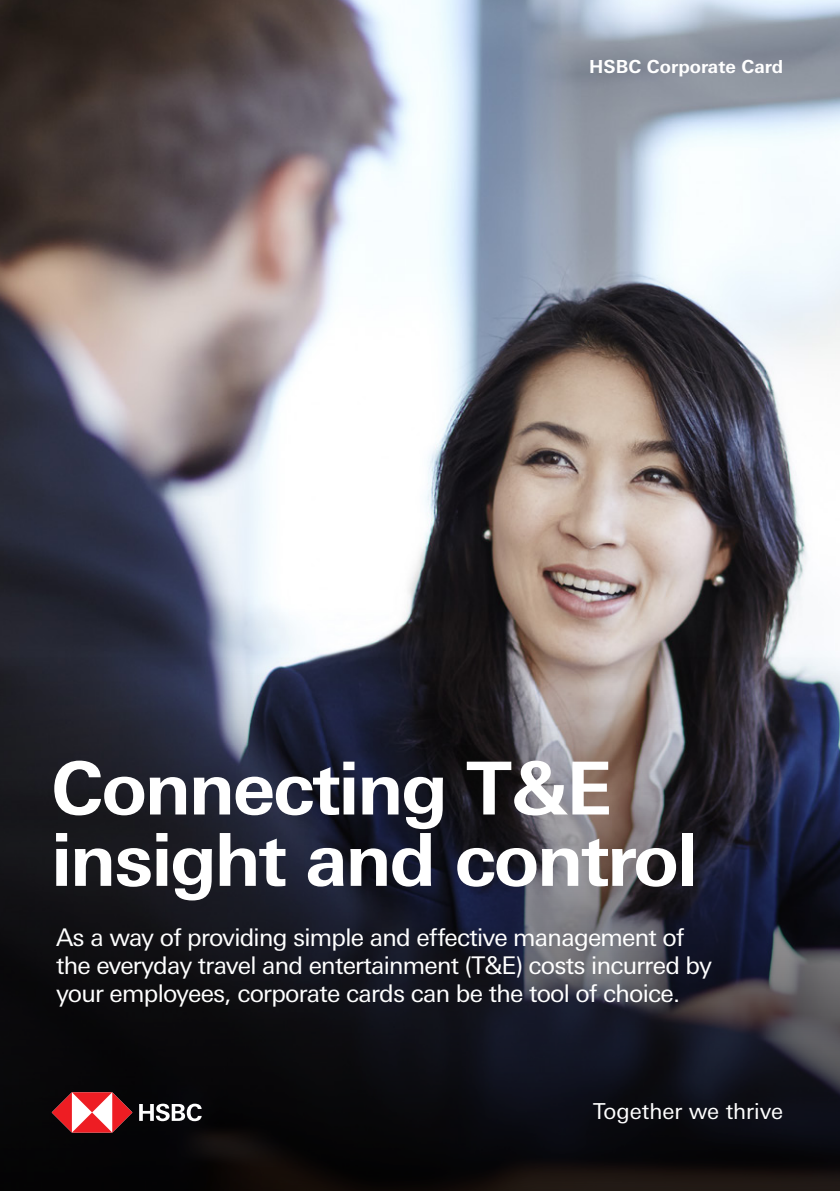
<style>
.page{position:relative;width:840px;height:1191px;background:#fff}
.page>*{position:absolute;margin:0;border:0;box-sizing:border-box;transform-origin:0 0}
.t1{font:700 73px/71.4px "Univers Nextfor HSBC";letter-spacing:-.03em;color:#fff}
.t2{font:24.4px/27.8px "Univers Nextfor HSBC";letter-spacing:-.03em;color:#fff}
.t3{font:22px "Univers Nextfor HSBC";color:#fff}
.t4{font:700 18px "Univers Nextfor HSBC";color:#fff}
</style>
<div class="page">
<img style="left:0;top:0;width:839px;height:658px">
<svg style="left:0;top:658px;width:839px;height:533px;background:#25242d"></svg>
<svg style="left:52px;top:1092px;width:80px;height:40px"></svg>
<svg style="left:139px;top:1103px;width:62px;height:18px"></svg>
<p class="t4" style="left:589px;top:54px;width:195px">HSBC Corporate Card</p>
<p class="t1" style="left:51px;top:748px;width:647px">Connecting T&amp;E insight and control</p>
<p class="t2" style="left:56px;top:922px;width:657px">As a way of providing simple and effective management of the everyday travel and entertainment (T&amp;E) costs incurred by your employees, corporate cards can be the tool of choice.</p>
<p class="t3" style="left:592px;top:1095px;width:191px">Together we thrive</p>
</div>
